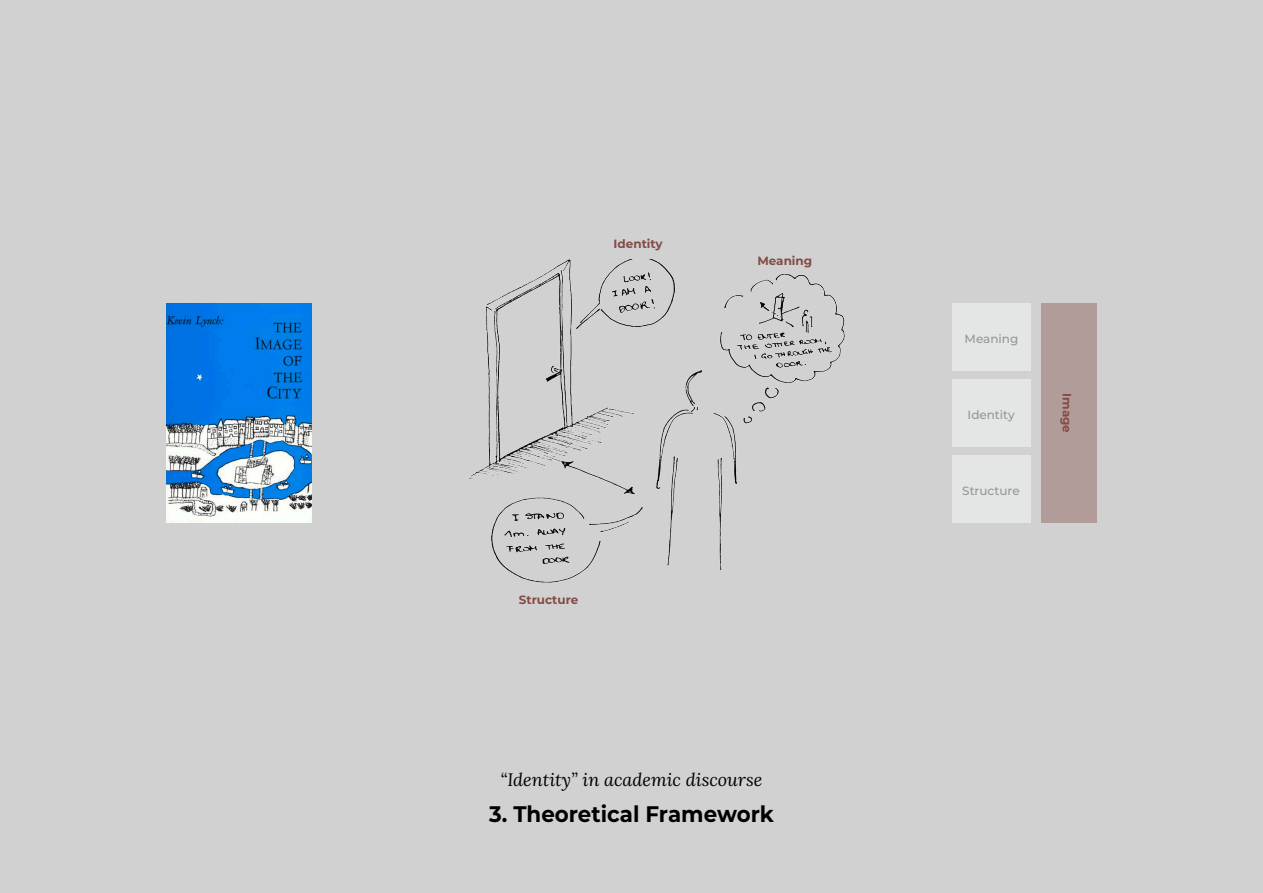
<style>
.page{position:relative;width:1263px;height:893px;background:#d1d1d1}
.page>*{position:absolute;margin:0;border:0;box-sizing:border-box;transform-origin:0 0}
.t1{font:700 22.5px "Montserrat";color:#000;scale:.95 1}
.t2{font:italic 18px "Lora";color:#000}
.t3{font:700 12px "Montserrat";color:#834c45}
.t4{font:500 12px "Montserrat";color:#939598}
</style>
<div class="page">
<img style="left:470px;top:259px;width:374px;height:324px">
<img style="left:167px;top:303px;width:144px;height:220px">
<div style="left:1041px;top:303px;width:55px;height:220px;background:#b29c99"></div>
<div style="left:952px;top:303px;width:79px;height:68px;background:#e4e5e5"></div>
<div style="left:952px;top:379px;width:78px;height:68px;background:#e4e5e5"></div>
<div style="left:952px;top:455px;width:78px;height:68px;background:#e4e5e5"></div>
<p class="t3" style="left:614px;top:235px;width:51px">Identity</p>
<p class="t3" style="left:757px;top:252px;width:56px">Meaning</p>
<p class="t3" style="left:519px;top:591px;width:61px">Structure</p>
<p class="t2" style="left:501px;top:767px;width:263px">“Identity” in academic discourse</p>
<p class="t1" style="left:489px;top:798px;width:301px">3. Theoretical Framework</p>
<p class="t4" style="left:965px;top:331px;width:55px">Meaning</p>
<p class="t4" style="left:968px;top:407px;width:49px">Identity</p>
<p class="t4" style="left:962px;top:483px;width:59px">Structure</p>
<p class="t3" style="left:1076px;top:393px;width:41px;rotate:90deg">Image</p>
</div>
